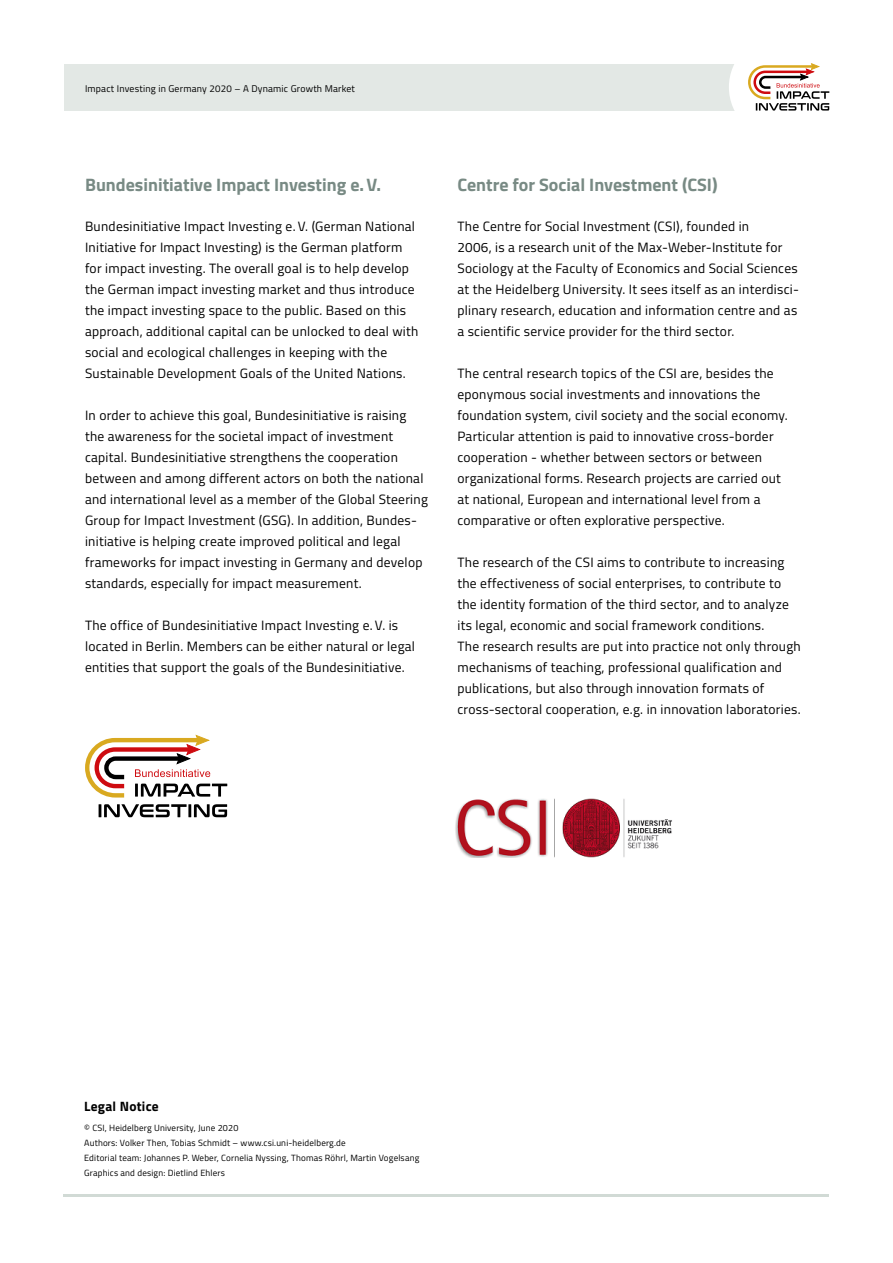
<style>
.page{position:relative;width:893px;height:1263px;background:#fff}
.page>*{position:absolute;margin:0;border:0;box-sizing:border-box;transform-origin:0 0}
.t1{font:700 18px "Titillium Web";color:#788a84}
.t2{font:13.5px/21px "Titillium Web";letter-spacing:.02em;color:#000}
.t3{font:700 13.5px "Titillium Web";letter-spacing:.02em;color:#000}
.t4{font:9.75px "Titillium Web";letter-spacing:.02em;color:#000}
.t5{font:9px/15px "Titillium Web";letter-spacing:.02em;color:#000}
</style>
<div class="page">
<hr style="left:64px;top:1194px;width:765px;height:3px;background:#d1dad5">
<div style="left:64px;top:64px;width:716px;height:47px;background:#e3e8e5"></div>
<svg style="left:85px;top:735px;width:142px;height:82px"></svg>
<div style="left:729px;top:35px;width:103px;height:104px;background:#fff;border-radius:50%"></div>
<svg style="left:748px;top:63px;width:81px;height:48px"></svg>
<img style="left:455px;top:798px;width:217px;height:59px">
<p class="t4" style="left:85px;top:81px;width:271px">Impact Investing in Germany 2020 – A Dynamic Growth Market</p>
<h1 class="t1" style="left:85px;top:171px;width:298px">Bundesinitiative Impact Investing e.V.</h1>
<p class="t2" style="left:85px;top:215px;width:335px">Bundesinitiative Impact Investing e. V. (German National Initiative for Impact Investing) is the German platform for impact investing. The overall goal is to help develop the German impact investing market and thus introduce the impact investing space to the public. Based on this approach, additional capital can be unlocked to deal with social and ecological challenges in keeping with the Sustainable Development Goals of the United Nations.</p>
<p class="t2" style="left:85px;top:404px;width:344px">In order to achieve this goal, Bundesinitiative is raising the awareness for the societal impact of investment capital. Bundesinitiative strengthens the cooperation between and among different actors on both the national and international level as a member of the Global Steering Group for Impact Investment (GSG). In addition, Bundes&shy;initiative is helping create improved political and legal frameworks for impact investing in Germany and develop standards, especially for impact measurement.</p>
<p class="t2" style="left:85px;top:614px;width:332px">The office of Bundesinitiative Impact Investing e. V. is located in Berlin. Members can be either natural or legal entities that support the goals of the Bundesinitiative.</p>
<h1 class="t1" style="left:457px;top:171px;width:262px">Centre for Social Investment (CSI)</h1>
<p class="t2" style="left:457px;top:215px;width:343px">The Centre for Social Investment (CSI), founded in<br>2006, is a research unit of the Max-Weber-Institute for Sociology at the Faculty of Economics and Social Sciences at the Heidelberg University. It sees itself as an interdisci&shy;plinary research, education and information centre and as a scientific service provider for the third sector.</p>
<p class="t2" style="left:457px;top:362px;width:332px">The central research topics of the CSI are, besides the eponymous social investments and innovations the foundation system, civil society and the social economy.<br>Particular attention is paid to innovative cross-border cooperation - whether between sectors or between organizational forms. Research projects are carried out at national, European and international level from a comparative or often explorative perspective.</p>
<p class="t2" style="left:457px;top:551px;width:345px">The research of the CSI aims to contribute to increasing the effectiveness of social enterprises, to contribute to the identity formation of the third sector, and to analyze its legal, economic and social framework conditions.<br>The research results are put into practice not only through mechanisms of teaching, professional qualification and publications, but also through innovation formats of cross-sectoral cooperation, e.g. in innovation laboratories.</p>
<p class="t3" style="left:84px;top:1096px;width:76px">Legal Notice</p>
<p class="t5" style="left:84px;top:1120px;width:337px">© CSI, Heidelberg University, June 2020<br>Authors: Volker Then, Tobias Schmidt – www.csi.uni-heidelberg.de<br>Editorial team: Johannes P. Weber, Cornelia Nyssing, Thomas Röhrl, Martin Vogelsang Graphics and design: Dietlind Ehlers</p>
</div>
